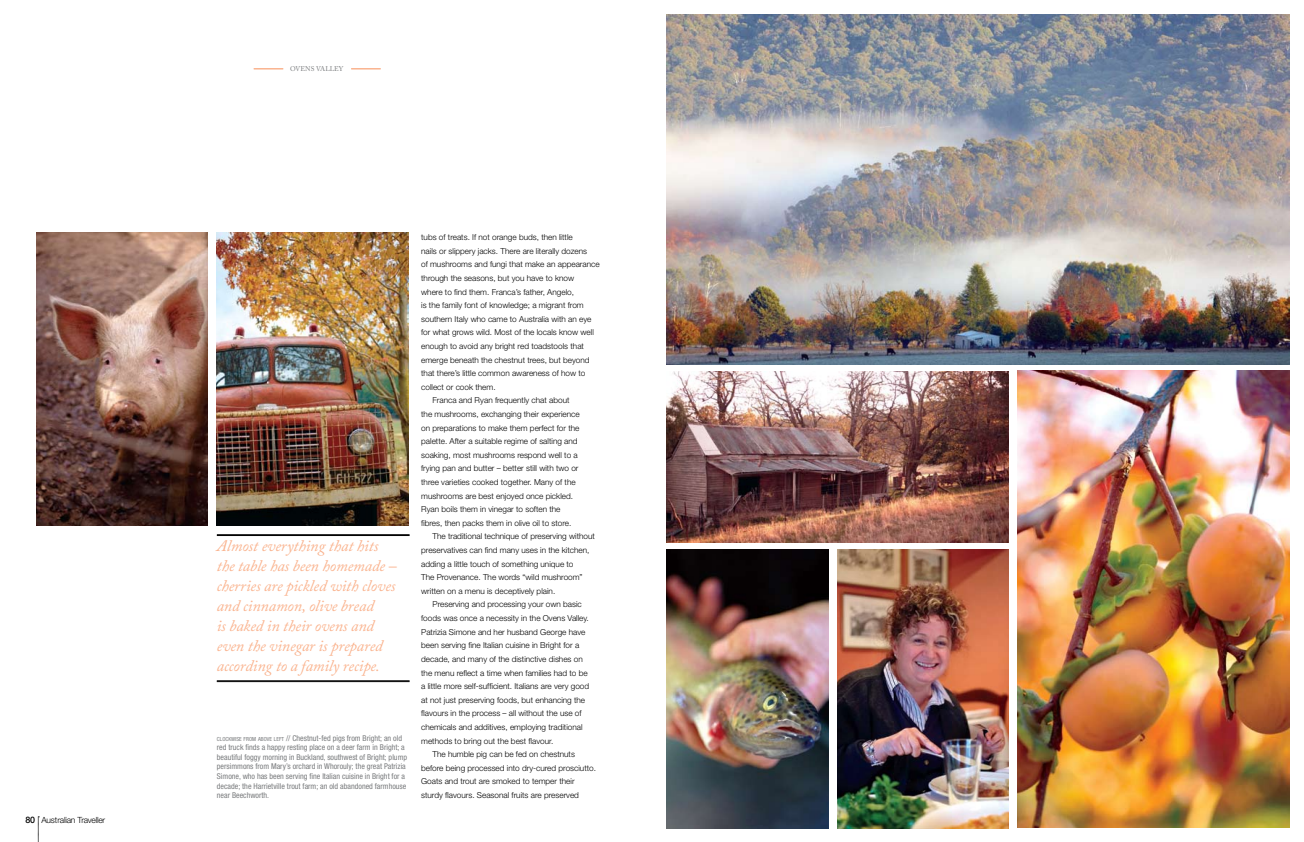
<style>
.page{position:relative;width:1304px;height:842px;background:#fff}
.page>*{position:absolute;margin:0;border:0;box-sizing:border-box;transform-origin:0 0}
.t1{font:italic 16px/20px "Adobe Caslon Pro";letter-spacing:-.005em;color:#fab38e}
.t2{font:300 8.5px "Helvetica Neue";letter-spacing:-.03em;color:#000}
.t3{font:300 8.2px "Helvetica Neue";color:#000}
.t4{font:condensed 8px/9.6px "Helvetica Neue";color:#797b7d}
.t5{font:6.8px "Adobe Caslon Pro";letter-spacing:-.01em;color:#797b7d}
.s1{font-weight:500;font-size:8.9px}
.s2{font-size:5.6px}
</style>
<div class="page">
<svg style="left:38px;top:817px;width:1px;height:25px"></svg>
<img style="left:667px;top:14px;width:623px;height:350px">
<img style="left:1017px;top:371px;width:272px;height:456px">
<img style="left:667px;top:371px;width:341px;height:172px">
<img style="left:216px;top:232px;width:193px;height:294px">
<img style="left:838px;top:549px;width:170px;height:279px">
<img style="left:666px;top:549px;width:163px;height:279px">
<img style="left:36px;top:232px;width:171px;height:294px">
<hr style="left:217px;top:681px;width:193px;height:1px;background:#000">
<hr style="left:217px;top:534px;width:193px;height:1px;background:#000">
<hr style="left:217px;top:535px;width:193px;height:1px;background:#000">
<svg style="left:254px;top:68px;width:29px;height:2px"></svg>
<hr style="left:351px;top:69px;width:30px;height:1px;background:#fab38e">
<hr style="left:351px;top:68px;width:30px;height:1px;background:#fab38e">
<p class="t2" style="left:26px;top:814px;width:81px"><span class="s1">80</span> Australian Traveller</p>
<p class="t5" style="left:290px;top:65px;width:55px">OVENS VALLEY</p>
<h1 class="t1" style="left:217px;top:536px;width:181px">Almost everything that hits the table has been homemade – cherries are pickled with cloves and cinnamon, olive bread<br>is baked in their ovens and even the vinegar is prepared according to a family recipe.</h1>
<p class="t4" style="left:217px;top:733px;width:192px"><span class="s2">CLOCKWISE FROM ABOVE LEFT</span> // Chestnut-fed pigs from Bright; an old red truck finds a happy resting place on a deer farm in Bright; a beautiful foggy morning in Buckland, southwest of Bright; plump persimmons from Mary’s orchard in Whorouly; the great Patrizia Simone, who has been serving fine Italian cuisine in Bright for a decade; the Harrietville trout farm; an old abandoned farmhouse near Beechworth.</p>
<p class="t3" style="left:421px;top:232px;width:153px">tubs of treats. If not orange buds, then little</p>
<p class="t3" style="left:421px;top:246px;width:168px">nails or slippery jacks. There are literally dozens</p>
<p class="t3" style="left:421px;top:259px;width:180px">of mushrooms and fungi that make an appearance</p>
<p class="t3" style="left:421px;top:273px;width:154px">through the seasons, but you have to know</p>
<p class="t3" style="left:421px;top:287px;width:154px">where to find them. Franca’s father, Angelo,</p>
<p class="t3" style="left:421px;top:300px;width:164px">is the family font of knowledge; a migrant from</p>
<p class="t3" style="left:421px;top:314px;width:172px">southern Italy who came to Australia with an eye</p>
<p class="t3" style="left:421px;top:327px;width:174px">for what grows wild. Most of the locals know well</p>
<p class="t3" style="left:421px;top:341px;width:164px">enough to avoid any bright red toadstools that</p>
<p class="t3" style="left:421px;top:355px;width:170px">emerge beneath the chestnut trees, but beyond</p>
<p class="t3" style="left:421px;top:368px;width:166px">that there’s little common awareness of how to</p>
<p class="t3" style="left:421px;top:382px;width:76px">collect or cook them.</p>
<p class="t3" style="left:433px;top:395px;width:139px">Franca and Ryan frequently chat about</p>
<p class="t3" style="left:421px;top:409px;width:160px">the mushrooms, exchanging their experience</p>
<p class="t3" style="left:421px;top:423px;width:160px">on preparations to make them perfect for the</p>
<p class="t3" style="left:421px;top:436px;width:158px">palette. After a suitable regime of salting and</p>
<p class="t3" style="left:421px;top:450px;width:158px">soaking, most mushrooms respond well to a</p>
<p class="t3" style="left:421px;top:463px;width:159px">frying pan and butter – better still with two or</p>
<p class="t3" style="left:421px;top:477px;width:156px">three varieties cooked together. Many of the</p>
<p class="t3" style="left:421px;top:491px;width:153px">mushrooms are best enjoyed once pickled.</p>
<p class="t3" style="left:421px;top:504px;width:141px">Ryan boils them in vinegar to soften the</p>
<p class="t3" style="left:421px;top:518px;width:152px">fibres, then packs them in olive oil to store.</p>
<p class="t3" style="left:433px;top:531px;width:164px">The traditional technique of preserving without</p>
<p class="t3" style="left:421px;top:545px;width:170px">preservatives can find many uses in the kitchen,</p>
<p class="t3" style="left:421px;top:559px;width:154px">adding a little touch of something unique to</p>
<p class="t3" style="left:421px;top:572px;width:163px">The Provenance. The words “wild mushroom”</p>
<p class="t3" style="left:421px;top:586px;width:136px">written on a menu is deceptively plain.</p>
<p class="t3" style="left:433px;top:599px;width:151px">Preserving and processing your own basic</p>
<p class="t3" style="left:421px;top:613px;width:169px">foods was once a necessity in the Ovens Valley.</p>
<p class="t3" style="left:421px;top:627px;width:166px">Patrizia Simone and her husband George have</p>
<p class="t3" style="left:421px;top:640px;width:160px">been serving fine Italian cuisine in Bright for a</p>
<p class="t3" style="left:421px;top:654px;width:163px">decade, and many of the distinctive dishes on</p>
<p class="t3" style="left:421px;top:667px;width:168px">the menu reflect a time when families had to be</p>
<p class="t3" style="left:421px;top:681px;width:169px">a little more self-sufficient. Italians are very good</p>
<p class="t3" style="left:421px;top:695px;width:166px">at not just preserving foods, but enhancing the</p>
<p class="t3" style="left:421px;top:708px;width:162px">flavours in the process – all without the use of</p>
<p class="t3" style="left:421px;top:722px;width:163px">chemicals and additives, employing traditional</p>
<p class="t3" style="left:421px;top:736px;width:134px">methods to bring out the best flavour.</p>
<p class="t3" style="left:433px;top:749px;width:144px">The humble pig can be fed on chestnuts</p>
<p class="t3" style="left:421px;top:763px;width:176px">before being processed into dry-cured prosciutto.</p>
<p class="t3" style="left:421px;top:776px;width:155px">Goats and trout are smoked to temper their</p>
<p class="t3" style="left:421px;top:790px;width:159px">sturdy flavours. Seasonal fruits are preserved</p>
</div>
